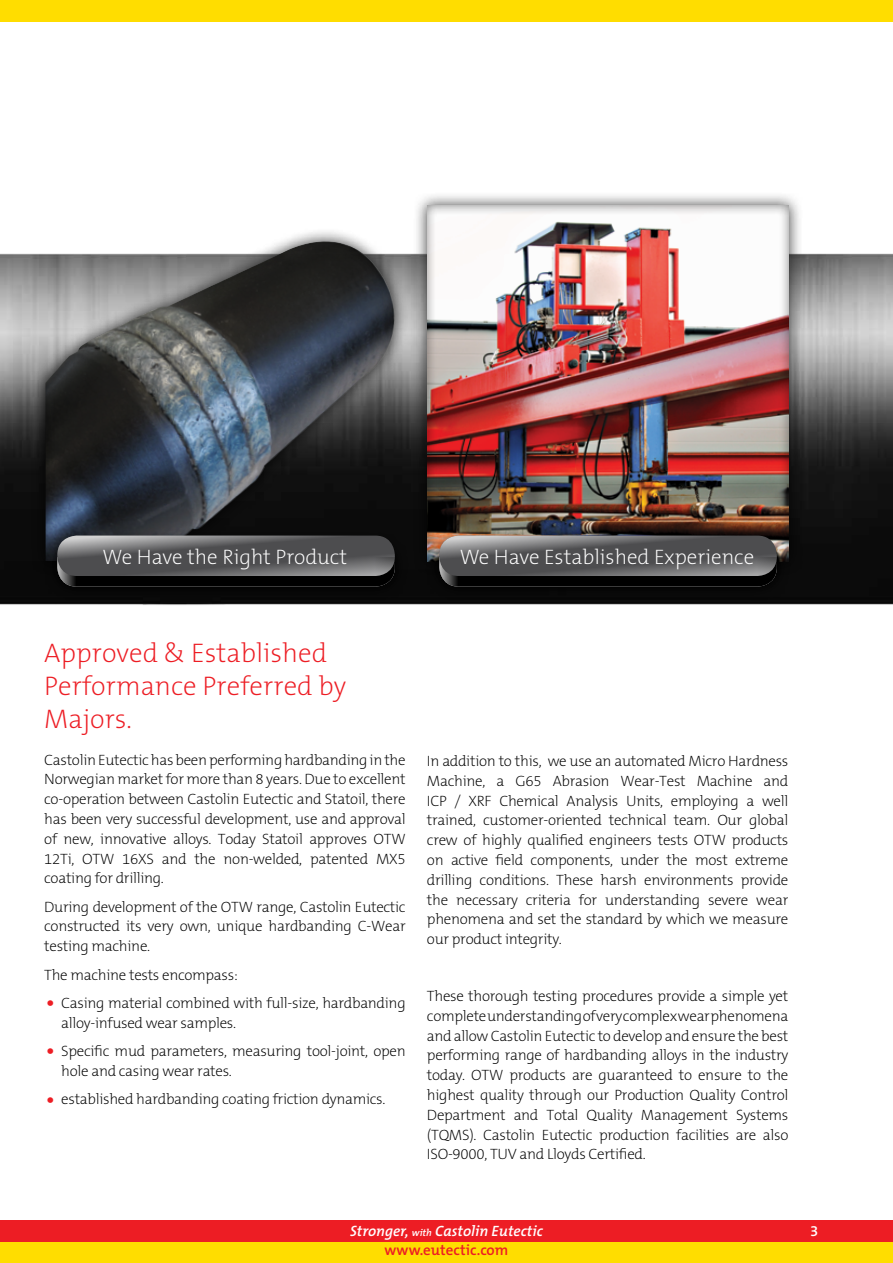
<style>
.page{position:relative;width:893px;height:1263px;background:#fff}
.page>*{position:absolute;margin:0;border:0;box-sizing:border-box;transform-origin:0 0}
.t1{font:200 27px/33px "The Mix B W2";color:#ed1d24}
.t2{font:200 21px "The Mix B W2";color:#fff}
.t3{font:200 15px/19.8px "The Mix B W2";letter-spacing:-.02em;color:#000;text-align:justify}
.t4{font:italic 600 15px "The Mix B W6";color:#fff}
.t5{font:600 15px "The Mix B W6";color:#ed1d24}
.t6{font:600 15px "The Mix B W6";color:#fff}
.s1{font-size:30px;color:#ed1d24}
.s2{font-size:10.05px}
</style>
<div class="page">
<div style="left:0;top:1242px;width:893px;height:21px;background:#fd0"></div>
<div style="left:0;top:1220px;width:893px;height:22px;background:#ed1d24"></div>
<div style="left:1px;top:0;width:892px;height:21px;background:#fd0"></div>
<img style="left:0;top:253px;width:893px;height:352px">
<div style="left:31px;top:227px;width:379px;height:348px;background:#000;opacity:.75"></div>
<div style="left:45px;top:131px;width:387px;height:431px;background:#000;opacity:.5"></div>
<svg style="left:44px;top:532px;width:365px;height:69px;background:#0f1011"></svg>
<div style="left:53px;top:541px;width:346px;height:50px;background:#000"></div>
<svg style="left:57px;top:561px;width:338px;height:26px"></svg>
<svg style="left:57px;top:536px;width:338px;height:40px;background:#626264"></svg>
<div style="left:413px;top:191px;width:390px;height:384px;background:#000;opacity:.75"></div>
<div style="left:427px;top:118px;width:365px;height:444px;background:#000;opacity:.5"></div>
<img style="left:425px;top:532px;width:366px;height:69px">
<div style="left:435px;top:541px;width:346px;height:50px;background:#000"></div>
<svg style="left:439px;top:561px;width:338px;height:26px"></svg>
<svg style="left:439px;top:536px;width:338px;height:40px;background:#626264"></svg>
<h2 class="t2" style="left:103px;top:543px;width:246px">We Have the Right Product</h2>
<h2 class="t2" style="left:460px;top:543px;width:296px">We Have Established Experience</h2>
<h1 class="t1" style="left:44px;top:636px;width:303px">Approved &amp; Established<br>Performance Preferred by<br>Majors.</h1>
<p class="t3" style="left:44px;top:750px;width:363px">Castolin Eutectic has been performing hardbanding in the Norwegian market for more than 8 years. Due to excellent co-operation between Castolin Eutectic and Statoil, there has been very successful development, use and approval of new, innovative alloys. Today Statoil approves OTW 12Ti, OTW 16XS and the non-welded, patented MX5 coating for drilling.</p>
<p class="t3" style="left:44px;top:897px;width:363px">During development of the OTW range, Castolin Eutectic constructed its very own, unique hardbanding C-Wear testing machine.</p>
<p class="t3" style="left:44px;top:965px;width:195px">The machine tests encompass:</p>
<p class="t3" style="left:61px;top:993px;width:346px;text-indent:-17px"><span class="s1">•</span> Casing material combined with full-size, hardbanding alloy-infused wear samples.</p>
<p class="t3" style="left:61px;top:1041px;width:346px;text-indent:-17px"><span class="s1">•</span> Specific mud parameters, measuring tool-joint, open hole and casing wear rates.</p>
<p class="t3" style="left:44px;top:1089px;width:343px"><span class="s1">•</span> established hardbanding coating friction dynamics.</p>
<p class="t3" style="left:427px;top:751px;width:363px">In addition to this, we use an automated Micro Hardness Machine, a G65 Abrasion Wear-Test Machine and ICP / XRF Chemical Analysis Units, employing a well trained, customer-oriented technical team. Our global crew of highly qualified engineers tests OTW products on active field components, under the most extreme drilling conditions. These harsh environments provide the necessary criteria for understanding severe wear phenomena and set the standard by which we measure our product integrity.</p>
<p class="t3" style="left:427px;top:986px;width:363px">These thorough testing procedures provide a simple yet complete understanding of very complex wear phenomena and allow Castolin Eutectic to develop and ensure the best performing range of hardbanding alloys in the industry today. OTW products are guaranteed to ensure to the highest quality through our Production Quality Control Department and Total Quality Management Systems (TQMS). Castolin Eutectic production facilities are also ISO-9000, TUV and Lloyds Certified.</p>
<p class="t4" style="left:350px;top:1221px;width:194px">Stronger, <span class="s2">with</span> Castolin Eutectic</p>
<p class="t6" style="left:810px;top:1221px;width:10px">3</p>
<p class="t5" style="left:385px;top:1241px;width:125px">www.eutectic.com</p>
</div>
